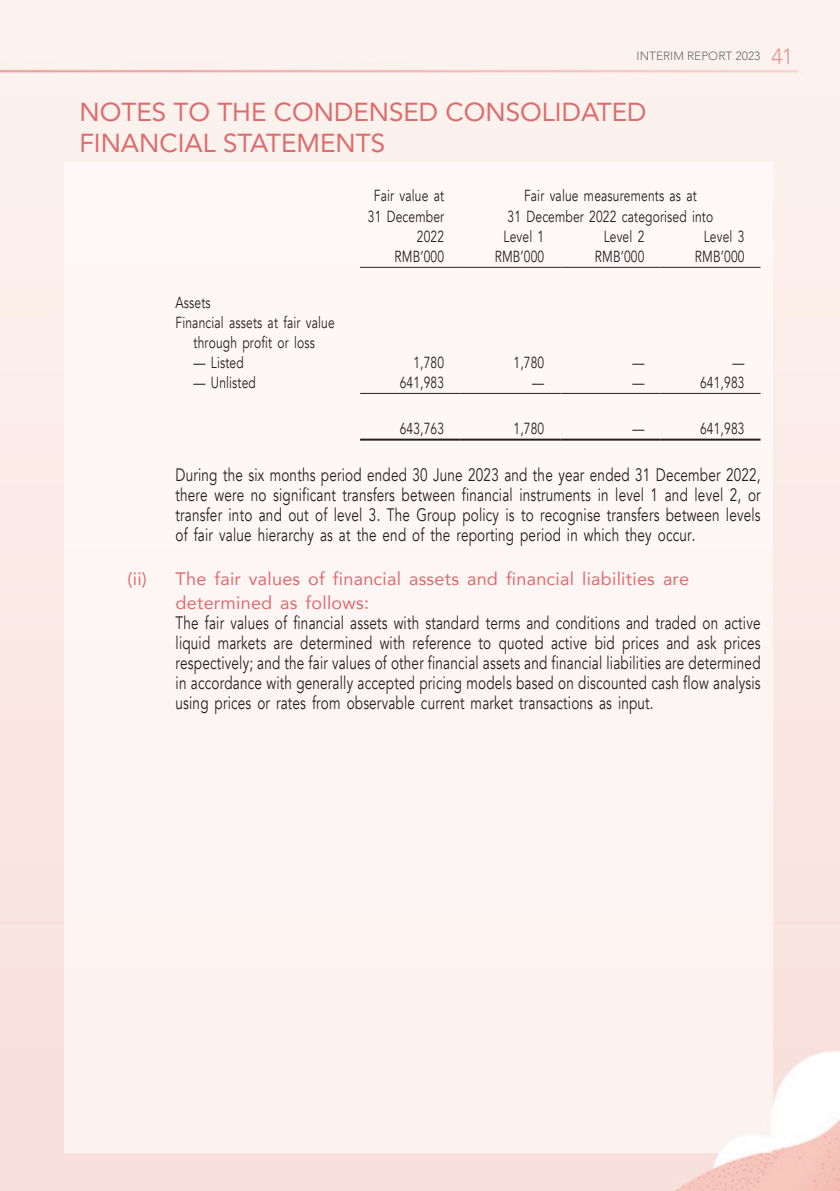
<style>
.page{position:relative;width:840px;height:1191px;background:#fff}
.page>*{position:absolute;margin:0;border:0;box-sizing:border-box;transform-origin:0 0}
.t1{font:26px/31.6px "Avenir";color:#dd6c6d}
._01_Body_Text{font:18px/20px "Avenir";letter-spacing:.015em;color:#231f20;text-align:justify;scale:.75 1}
._04___H2{font:18px/24px "Avenir";letter-spacing:.015em;color:#dd6c6d}
._01_Body_Text-2{font:16px/20px "Avenir";letter-spacing:.015em;color:#231f20;text-align:right;scale:.75 1}
._15_Table_Stub{font:16px/20px "Avenir";letter-spacing:.015em;color:#231f20;text-align:center;scale:.75 1}
.t2{font:300 12px "Avenir";color:#6c6d70}
.s1{font-size:22px;color:#e59590}
</style>
<div class="page">
<div style="left:64px;top:162px;width:708px;height:991px;background:#fdf5f4"></div>
<hr style="left:360px;top:267px;width:100px;height:1px;background:#231f20">
<hr style="left:460px;top:267px;width:100px;height:1px;background:#231f20">
<hr style="left:560px;top:267px;width:100px;height:1px;background:#231f20">
<hr style="left:660px;top:267px;width:100px;height:1px;background:#231f20">
<hr style="left:360px;top:393px;width:100px;height:1px;background:#231f20">
<hr style="left:460px;top:393px;width:100px;height:1px;background:#231f20">
<hr style="left:560px;top:393px;width:100px;height:1px;background:#231f20">
<hr style="left:660px;top:393px;width:100px;height:1px;background:#231f20">
<hr style="left:360px;top:438px;width:100px;height:2px;background:#231f20">
<hr style="left:460px;top:438px;width:100px;height:2px;background:#231f20">
<hr style="left:560px;top:438px;width:100px;height:2px;background:#231f20">
<hr style="left:660px;top:438px;width:100px;height:2px;background:#231f20">
<p class="t2" style="left:636px;top:48px;width:158px">INTERIM REPORT 2023 <span class="s1">41</span></p>
<h1 class="t1" style="left:79px;top:95px;width:568px">NOTES TO THE CONDENSED CONSOLIDATED<br>FINANCIAL STATEMENTS</h1>
<p class="_01_Body_Text-2" style="left:367px;top:186px;width:103px">Fair value at<br>31 December<br>2022</p>
<p class="_01_Body_Text-2" style="left:507px;top:186px;width:275px;text-align:center">Fair value measurements as at<br>31 December 2022 categorised into</p>
<p class="_01_Body_Text-2" style="left:503px;top:226px;width:56px">Level 1</p>
<p class="_01_Body_Text-2" style="left:603px;top:226px;width:56px">Level 2</p>
<p class="_01_Body_Text-2" style="left:703px;top:226px;width:56px">Level 3</p>
<p class="_01_Body_Text-2" style="left:394px;top:246px;width:67px">RMB’000</p>
<p class="_01_Body_Text-2" style="left:494px;top:246px;width:67px">RMB’000</p>
<p class="_01_Body_Text-2" style="left:594px;top:246px;width:67px">RMB’000</p>
<p class="_01_Body_Text-2" style="left:694px;top:246px;width:67px">RMB’000</p>
<p class="_15_Table_Stub" style="left:175px;top:292px;width:48px">Assets</p>
<p class="_15_Table_Stub" style="left:175px;top:312px;width:214px">Financial assets at fair value through profit or loss</p>
<p class="_15_Table_Stub" style="left:193px;top:352px;width:68px">— Listed</p>
<p class="_01_Body_Text-2" style="left:413px;top:352px;width:42px">1,780</p>
<p class="_01_Body_Text-2" style="left:513px;top:352px;width:42px">1,780</p>
<p class="_01_Body_Text-2" style="left:632px;top:352px;width:17px">—</p>
<p class="_01_Body_Text-2" style="left:732px;top:352px;width:17px">—</p>
<p class="_15_Table_Stub" style="left:193px;top:372px;width:85px">— Unlisted</p>
<p class="_01_Body_Text-2" style="left:399px;top:372px;width:61px">641,983</p>
<p class="_01_Body_Text-2" style="left:532px;top:372px;width:17px">—</p>
<p class="_01_Body_Text-2" style="left:632px;top:372px;width:17px">—</p>
<p class="_01_Body_Text-2" style="left:699px;top:372px;width:61px">641,983</p>
<p class="_01_Body_Text-2" style="left:399px;top:418px;width:61px">643,763</p>
<p class="_01_Body_Text-2" style="left:513px;top:418px;width:42px">1,780</p>
<p class="_01_Body_Text-2" style="left:632px;top:418px;width:17px">—</p>
<p class="_01_Body_Text-2" style="left:699px;top:418px;width:61px">641,983</p>
<p class="_01_Body_Text" style="left:175px;top:465px;width:781px">During the six months period ended 30 June 2023 and the year ended 31 December 2022, there were no significant transfers between financial instruments in level 1 and level 2, or transfer into and out of level 3. The Group policy is to recognise transfers between levels of fair value hierarchy as at the end of the reporting period in which they occur.</p>
<p class="_04___H2" style="left:127px;top:566px;width:21px">(ii)</p>
<p class="_04___H2" style="left:175px;top:566px;width:515px">The fair values of financial assets and financial liabilities are determined as follows:</p>
<p class="_01_Body_Text" style="left:175px;top:613px;width:781px">The fair values of financial assets with standard terms and conditions and traded on active liquid markets are determined with reference to quoted active bid prices and ask prices respectively; and the fair values of other financial assets and financial liabilities are determined in accordance with generally accepted pricing models based on discounted cash flow analysis using prices or rates from observable current market transactions as input.</p>
</div>
